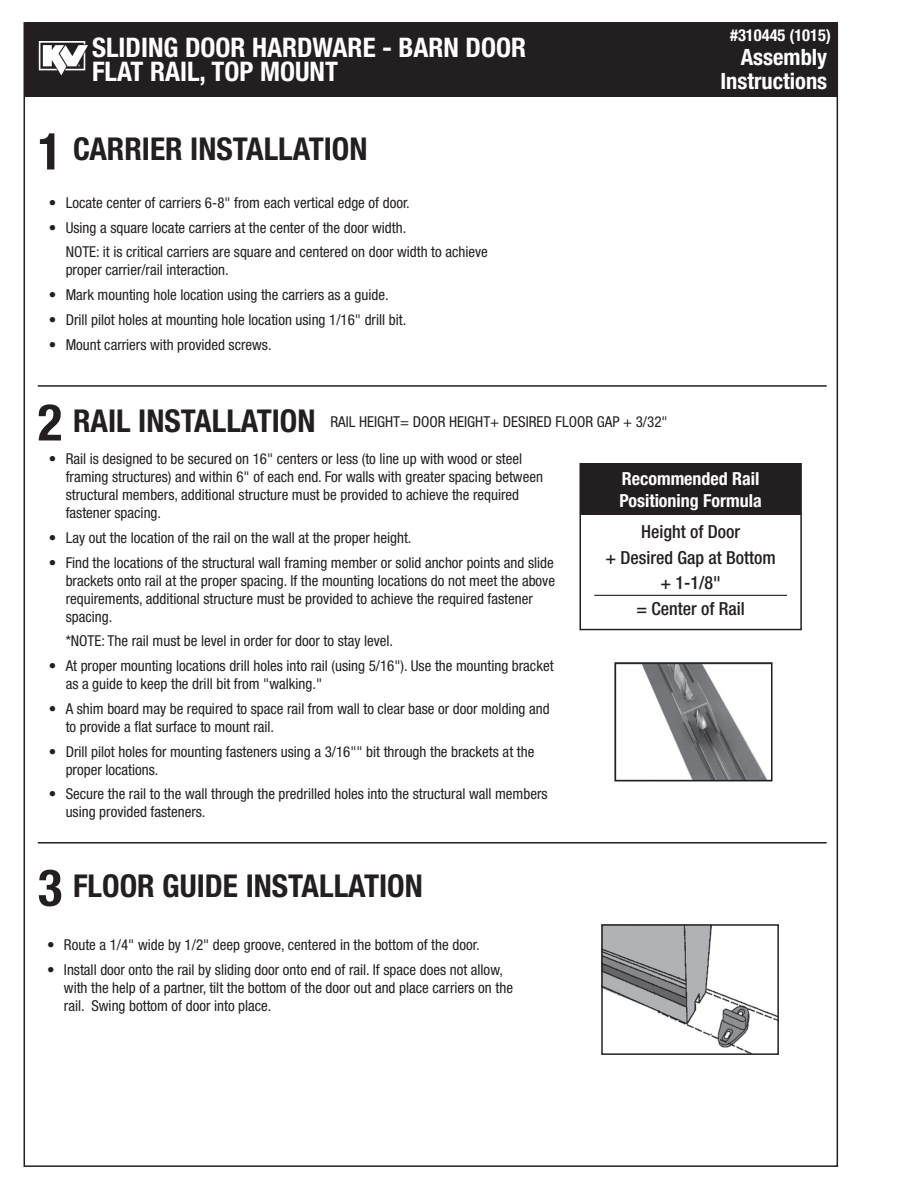
<style>
.page{position:relative;width:918px;height:1188px;background:#fff}
.page>*{position:absolute;margin:0;border:0;box-sizing:border-box;transform-origin:0 0}
.t1{font:700 condensed 31.5px "Helvetica Neue";color:#231f20}
.t2{font:700 condensed 27px/24px "Helvetica Neue";color:#fff}
.t3{font:700 condensed 22.5px/24px "Helvetica Neue";color:#fff;text-align:right}
.t4{font:500 condensed 18px/25.5px "Helvetica Neue";color:#231f20;text-align:center}
.t5{font:700 condensed 18px/21.6px "Helvetica Neue";color:#fff}
.t6{font:700 condensed 16.5px "Helvetica Neue";color:#fff}
.t7{font:condensed 15px/18px "Helvetica Neue";color:#231f20}
.s1{font-size:51px}
</style>
<div class="page">
<div style="left:26px;top:23px;width:811px;height:74px;background:#231f20"></div>
<img style="left:38px;top:42px;width:50px;height:34px">
<hr style="left:38px;top:385px;width:789px;height:2px;background:#231f20">
<div style="left:580px;top:463px;width:221px;height:51px;background:#231f20"></div>
<hr style="left:594px;top:595px;width:193px;height:1px;background:#231f20">
<div style="left:579px;top:463px;width:223px;height:167px;border:2px solid #231f20"></div>
<hr style="left:38px;top:842px;width:789px;height:2px;background:#231f20">
<img style="left:604px;top:927px;width:172px;height:125px">
<div style="left:601px;top:924px;width:178px;height:131px;border:2px solid #231f20"></div>
<img style="left:642px;top:665px;width:125px;height:113px">
<div style="left:614px;top:662px;width:159px;height:119px;border:2px solid #231f20"></div>
<p class="t6" style="left:730px;top:25px;width:102px">#310445 (1015)</p>
<h2 class="t2" style="left:92px;top:35px;width:436px">SLIDING DOOR HARDWARE - BARN DOOR<br>FLAT RAIL, TOP MOUNT</h2>
<h3 class="t3" style="left:720px;top:44px;width:108px">Assembly<br>Instructions</h3>
<h1 class="t1" style="left:38px;top:129px;width:331px"><span class="s1">1</span> CARRIER INSTALLATION</h1>
<p class="t7" style="left:49px;top:193px;width:363px">• Locate center of carriers 6-8" from each vertical edge of door.</p>
<p class="t7" style="left:66px;top:215px;width:424px;line-height:24.8px;text-indent:-17px">• Using a square locate carriers at the center of the door width.<br>NOTE: it is critical carriers are square and centered on door width to achieve</p>
<p class="t7" style="left:66px;top:261px;width:164px">proper carrier/rail interaction.</p>
<p class="t7" style="left:49px;top:286px;width:341px">• Mark mounting hole location using the carriers as a guide.</p>
<p class="t7" style="left:49px;top:310px;width:359px">• Drill pilot holes at mounting hole location using 1/16" drill bit.</p>
<p class="t7" style="left:49px;top:335px;width:224px">• Mount carriers with provided screws.</p>
<h1 class="t1" style="left:38px;top:402px;width:279px"><span class="s1">2</span> RAIL INSTALLATION</h1>
<p class="t7" style="left:66px;top:450px;width:479px;text-indent:-17px">• Rail is designed to be secured on 16" centers or less (to line up with wood or steel framing structures) and within 6" of each end. For walls with greater spacing between structural members, additional structure must be provided to achieve the required fastener spacing.</p>
<p class="t7" style="left:49px;top:528px;width:364px">• Lay out the location of the rail on the wall at the proper height.</p>
<p class="t7" style="left:66px;top:553px;width:491px;text-indent:-17px">• Find the locations of the structural wall framing member or solid anchor points and slide brackets onto rail at the proper spacing. If the mounting locations do not meet the above requirements, additional structure must be provided to achieve the required fastener spacing.</p>
<p class="t7" style="left:66px;top:632px;width:329px">*NOTE: The rail must be level in order for door to stay level.</p>
<p class="t7" style="left:66px;top:657px;width:489px;text-indent:-17px">• At proper mounting locations drill holes into rail (using 5/16"). Use the mounting bracket as a guide to keep the drill bit from "walking."</p>
<p class="t7" style="left:66px;top:699px;width:486px;text-indent:-17px">• A shim board may be required to space rail from wall to clear base or door molding and to provide a flat surface to mount rail.</p>
<p class="t7" style="left:66px;top:742px;width:470px;text-indent:-17px">• Drill pilot holes for mounting fasteners using a 3/16"" bit through the brackets at the proper locations.</p>
<p class="t7" style="left:66px;top:785px;width:483px;text-indent:-17px">• Secure the rail to the wall through the predrilled holes into the structural wall members using provided fasteners.</p>
<p class="t7" style="left:330px;top:412px;width:339px">RAIL HEIGHT= DOOR HEIGHT+ DESIRED FLOOR GAP + 3/32"</p>
<p class="t5" style="left:619px;top:468px;width:144px">Recommended Rail<br>Positioning Formula</p>
<p class="t4" style="left:606px;top:519px;width:172px">Height of Door<br>+ Desired Gap at Bottom + 1-1/8"<br>= Center of Rail</p>
<h1 class="t1" style="left:38px;top:867px;width:387px"><span class="s1">3</span> FLOOR GUIDE INSTALLATION</h1>
<p class="t7" style="left:47px;top:936px;width:434px">• Route a 1/4" wide by 1/2" deep groove, centered in the bottom of the door.</p>
<p class="t7" style="left:64px;top:961px;width:451px;text-indent:-17px">• Install door onto the rail by sliding door onto end of rail. If space does not allow, with the help of a partner, tilt the bottom of the door out and place carriers on the rail. Swing bottom of door into place.</p>
</div>
